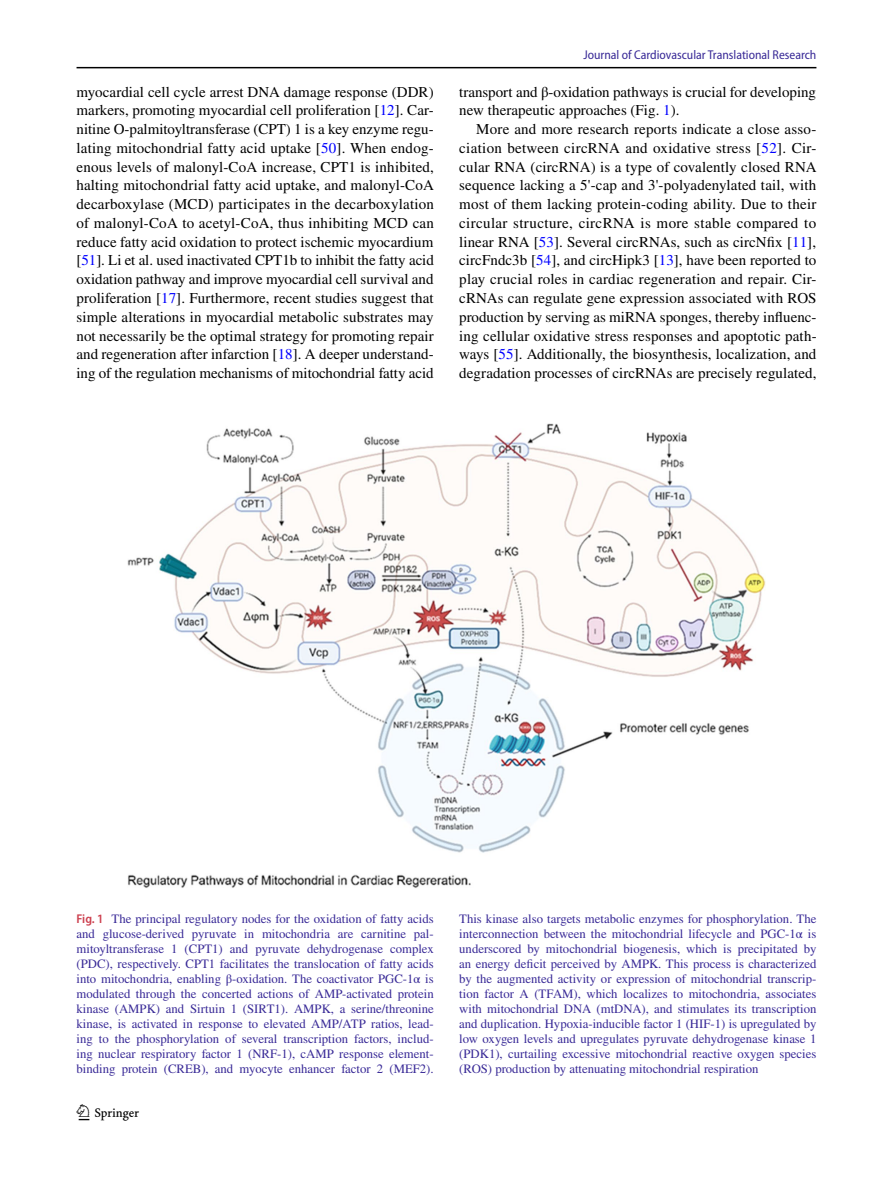
<style>
.page{position:relative;width:893px;height:1187px;background:#fff}
.page>*{position:absolute;margin:0;border:0;box-sizing:border-box;transform-origin:0 0}
.t1{font:22.5px "Springnew Regular 2";color:#000}
.t2{font:15px/18.8px "STIX";color:#000;text-align:justify}
.t3{font:12.75px/15px "STIX";color:#392a97;text-align:justify}
.t4{font:semi-condensed 12.75px "Myriad Pro";color:#392a97}
.s1{color:#00f}
.s2{font-family:"Myriad Pro";font-weight:600;font-stretch:semi-condensed;color:#cc3f4e}
</style>
<div class="page">
<hr style="left:77px;top:67px;width:739px;height:1px;background:#000">
<img style="left:128px;top:423px;width:637px;height:465px">
<p class="t4" style="left:583px;top:48px;width:234px">Journal of Cardiovascular Translational Research</p>
<p class="t2" style="left:77px;top:83px;width:359px">myocardial cell cycle arrest DNA damage response (DDR) markers, promoting myocardial cell proliferation [<span class="s1">12</span>]. Car&shy;nitine O-palmitoyltransferase (CPT) 1 is a key enzyme regu&shy;lating mitochondrial fatty acid uptake [<span class="s1">50</span>]. When endog&shy;enous levels of malonyl-CoA increase, CPT1 is inhibited, halting mitochondrial fatty acid uptake, and malonyl-CoA decarboxylase (MCD) participates in the decarboxylation of malonyl-CoA to acetyl-CoA, thus inhibiting MCD can reduce fatty acid oxidation to protect ischemic myocardium [<span class="s1">51</span>]. Li et al. used inactivated CPT1b to inhibit the fatty acid oxidation pathway and improve myocardial cell survival and proliferation [<span class="s1">17</span>]. Furthermore, recent studies suggest that simple alterations in myocardial metabolic substrates may not necessarily be the optimal strategy for promoting repair and regeneration after infarction [<span class="s1">18</span>]. A deeper understand&shy;ing of the regulation mechanisms of mitochondrial fatty acid</p>
<p class="t2" style="left:459px;top:83px;width:358px">transport and β-oxidation pathways is crucial for developing new therapeutic approaches (Fig. <span class="s1">1</span>).</p>
<p class="t2" style="left:459px;top:121px;width:359px;text-indent:17px">More and more research reports indicate a close asso&shy;ciation between circRNA and oxidative stress [<span class="s1">52</span>]. Cir&shy;cular RNA (circRNA) is a type of covalently closed RNA sequence lacking a 5'-cap and 3'-polyadenylated tail, with most of them lacking protein-coding ability. Due to their circular structure, circRNA is more stable compared to linear RNA [<span class="s1">53</span>]. Several circRNAs, such as circNfix [<span class="s1">11</span>], circFndc3b [<span class="s1">54</span>], and circHipk3 [<span class="s1">13</span>], have been reported to play crucial roles in cardiac regeneration and repair. Cir&shy;cRNAs can regulate gene expression associated with ROS production by serving as miRNA sponges, thereby influenc&shy;ing cellular oxidative stress responses and apoptotic path&shy;ways [<span class="s1">55</span>]. Additionally, the biosynthesis, localization, and degradation processes of circRNAs are precisely regulated,</p>
<p class="t3" style="left:77px;top:912px;width:359px"><span class="s2">Fig. 1</span> The principal regulatory nodes for the oxidation of fatty acids and glucose-derived pyruvate in mitochondria are carnitine pal&shy;mitoyltransferase 1 (CPT1) and pyruvate dehydrogenase complex (PDC), respectively. CPT1 facilitates the translocation of fatty acids into mitochondria, enabling β-oxidation. The coactivator PGC-1α is modulated through the concerted actions of AMP-activated protein kinase (AMPK) and Sirtuin 1 (SIRT1). AMPK, a serine/threonine kinase, is activated in response to elevated AMP/ATP ratios, lead&shy;ing to the phosphorylation of several transcription factors, includ&shy;ing nuclear respiratory factor 1 (NRF-1), cAMP response element&shy;binding protein (CREB), and myocyte enhancer factor 2 (MEF2).</p>
<p class="t3" style="left:459px;top:912px;width:359px">This kinase also targets metabolic enzymes for phosphorylation. The interconnection between the mitochondrial lifecycle and PGC-1α is underscored by mitochondrial biogenesis, which is precipitated by an energy deficit perceived by AMPK. This process is characterized by the augmented activity or expression of mitochondrial transcrip&shy;tion factor A (TFAM), which localizes to mitochondria, associates with mitochondrial DNA (mtDNA), and stimulates its transcription and duplication. Hypoxia-inducible factor 1 (HIF-1) is upregulated by low oxygen levels and upregulates pyruvate dehydrogenase kinase 1 (PDK1), curtailing excessive mitochondrial reactive oxygen species (ROS) production by attenuating mitochondrial respiration</p>
<h1 class="t1" style="left:79px;top:1104px;width:62px">1 3</h1>
</div>
